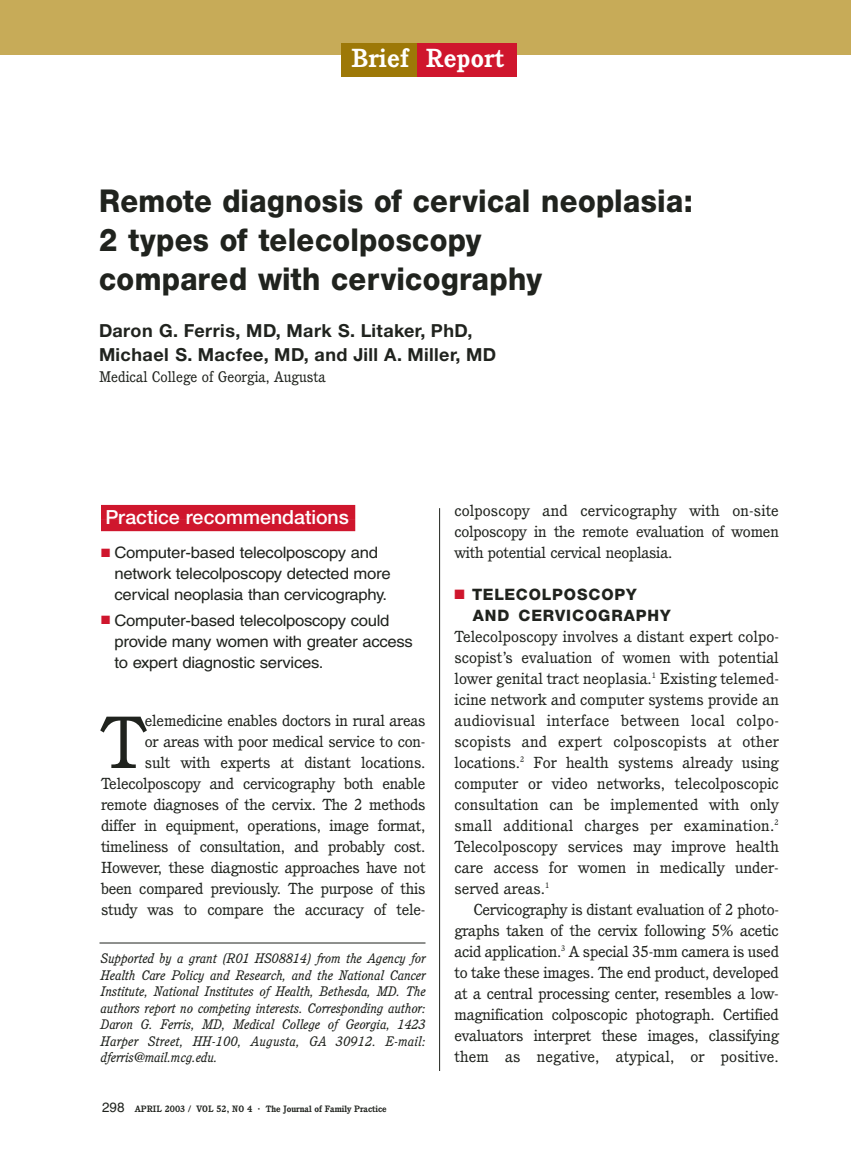
<style>
.page{position:relative;width:851px;height:1161px;background:#fff}
.page>*{position:absolute;margin:0;border:0;box-sizing:border-box;transform-origin:0 0}
.t1{font:71.85px "Cushing";color:#20231e;scale:1.06 1}
.t2{font:800 31.5px/39px "Helvetica Neue";letter-spacing:.01em;color:#20231e;scale:.92 1}
.t3{font:700 25.5px "Cushing";letter-spacing:.015em;color:#fff}
.t4{font:500 19.5px "Helvetica Neue";color:#fff}
.t5{font:700 18px/24px "Helvetica Neue";letter-spacing:.03em;color:#20231e}
.t6{font:15.75px/21px "Helvetica";letter-spacing:-.015em;color:#20231e;scale:1.06 1}
.t7{font:800 15.75px/21px "Helvetica Neue";letter-spacing:.06em;color:#20231e}
.t8{font:15.6px/21px "Cushing";letter-spacing:-.015em;color:#20231e;text-align:justify;scale:1.06 1}
.t9{font:15px "Cushing";color:#20231e}
.t10{font:italic 13.5px/16.5px "Cushing";letter-spacing:.02em;color:#20231e;text-align:justify}
.t11{font:700 9px "Cushing";color:#20231e}
.s1{color:#cf162d}
.s2{font-family:"Helvetica";font-weight:400;font-size:13.5px}
.s3{font-size:10.5px}
</style>
<div class="page">
<div style="left:0;top:0;width:850px;height:55px;background:#c7ab58"></div>
<hr style="left:439px;top:508px;width:1px;height:563px;background:#20231e">
<div style="left:101px;top:505px;width:254px;height:15px;background:#cf162d"></div>
<div style="left:101px;top:520px;width:254px;height:11px;background:#cf162d"></div>
<hr style="left:99px;top:943px;width:326px;height:1px;background:#20231e">
<div style="left:341px;top:43px;width:80px;height:33px;background:#9d7807"></div>
<div style="left:417px;top:43px;width:99px;height:33px;background:#cf162d"></div>
<h3 class="t3" style="left:351px;top:48px;width:154px">Brief Report</h3>
<h2 class="t2" style="left:99px;top:184px;width:647px">Remote diagnosis of cervical neoplasia:<br>2 types of telecolposcopy<br>compared with cervicography</h2>
<p class="t5" style="left:99px;top:320px;width:398px">Daron G. Ferris, MD, Mark S. Litaker, PhD,<br>Michael S. Macfee, MD, and Jill A. Miller, MD</p>
<p class="t9" style="left:99px;top:370px;width:228px">Medical College of Georgia, Augusta</p>
<p class="t4" style="left:105px;top:511px;width:245px">Practice recommendations</p>
<p class="t6" style="left:114px;top:543px;width:262px;text-indent:-14px"><span class="s1">■</span> Computer-based telecolposcopy and network telecolposcopy detected more cervical neoplasia than cervicography.</p>
<p class="t6" style="left:114px;top:611px;width:283px;text-indent:-14px"><span class="s1">■</span> Computer-based telecolposcopy could provide many women with greater access to expert diagnostic services.</p>
<p class="t8" style="left:101px;top:711px;width:307px;text-align:right">elemedicine enables doctors in rural areas<br>or areas with poor medical service to con-<br>sult with experts at distant locations.<br>Telecolposcopy and cervicography both enable remote diagnoses of the cervix. The 2 methods differ in equipment, operations, image format, timeliness of consultation, and probably cost.<br>However, these diagnostic approaches have not been compared previously. The purpose of this study was to compare the accuracy of tele-</p>
<h1 class="t1" style="left:101px;top:714px;width:44px">T</h1>
<p class="t10" style="left:101px;top:951px;width:326px">Supported by a grant (R01 HS08814) from the Agency for Health Care Policy and Research, and the National Cancer Institute, National Institutes of Health, Bethesda, MD. The authors report no competing interests. Corresponding author:<br>Daron G. Ferris, MD, Medical College of Georgia, 1423<br>Harper Street, HH-100, Augusta, GA 30912. E-mail: dferris@mail.mcg.edu.</p>
<p class="t11" style="left:102px;top:1106px;width:286px"><span class="s2">298</span> APRIL 2003 / VOL 52, NO 4 <span class="s3">·</span> The Journal of Family Practice</p>
<p class="t8" style="left:454px;top:501px;width:307px">colposcopy and cervicography with on-site colposcopy in the remote evaluation of women with potential cervical neoplasia.</p>
<p class="t7" style="left:473px;top:585px;width:199px;text-indent:-18px"><span class="s1">■</span> TELECOLPOSCOPY<br>AND CERVICOGRAPHY</p>
<p class="t8" style="left:454px;top:627px;width:307px">Telecolposcopy involves a distant expert colpo&shy;scopist’s evaluation of women with potential lower genital tract neoplasia.<sup>1</sup> Existing telemed&shy;icine network and computer systems provide an audiovisual interface between local colpo&shy;scopists and expert colposcopists at other locations.<sup>2</sup> For health systems already using computer or video networks, telecolposcopic consultation can be implemented with only small additional charges per examination.<sup>2<br></sup>Telecolposcopy services may improve health care access for women in medically under&shy;served areas.<sup>1</sup></p>
<p class="t8" style="left:454px;top:900px;width:307px;text-indent:19px">Cervicography is distant evaluation of 2 photo&shy;graphs taken of the cervix following 5% acetic acid application.<sup>3</sup> A special 35-mm camera is used to take these images. The end product, developed at a central processing center, resembles a low&shy;magnification colposcopic photograph. Certified evaluators interpret these images, classifying them as negative, atypical, or positive.</p>
</div>
